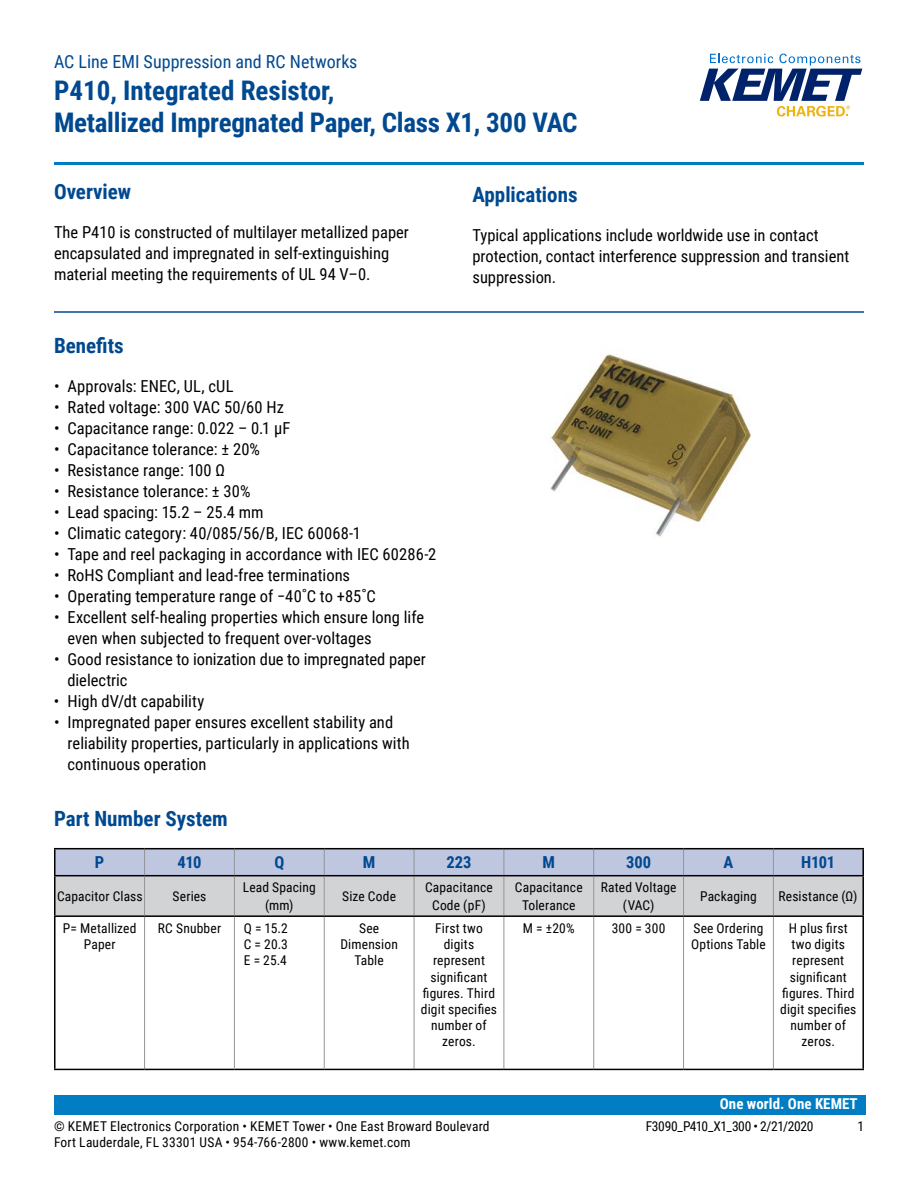
<style>
.page{position:relative;width:918px;height:1188px;background:#fff}
.page>*{position:absolute;margin:0;border:0;box-sizing:border-box;transform-origin:0 0}
.t1{font:700 27px/32.4px "Roboto Condensed";letter-spacing:-.01em;color:#004990}
.t2{font:700 21px "Roboto Condensed";color:#004990}
.t3{font:18px "Roboto Condensed";color:#004990}
.t4{font:16.5px/21px "Roboto Condensed";color:#000}
.t5{font:700 16.5px "Roboto Condensed";letter-spacing:-.015em;color:#004990}
.t6{font:700 15px "Roboto Condensed";color:#fff}
.t7{font:13.5px/16.2px "Roboto Condensed";letter-spacing:.01em;color:#000;text-align:center}
.t8{font:13.5px "Roboto Condensed";letter-spacing:-.025em;color:#000}
</style>
<div class="page">
<svg style="left:700px;top:54px;width:162px;height:63px"></svg>
<hr style="left:54px;top:162px;width:810px;height:3px;background:#007dc3">
<div style="left:54px;top:1095px;width:811px;height:20px;background:#007dc3"></div>
<hr style="left:54px;top:311px;width:810px;height:2px;background:#004990">
<svg style="left:56px;top:849px;width:806px;height:66px"></svg>
<hr style="left:144px;top:876px;width:1px;height:39px;background:#939598">
<hr style="left:234px;top:876px;width:1px;height:39px;background:#939598">
<hr style="left:324px;top:876px;width:1px;height:39px;background:#939598">
<hr style="left:414px;top:876px;width:1px;height:39px;background:#939598">
<hr style="left:504px;top:876px;width:1px;height:39px;background:#939598">
<hr style="left:593px;top:876px;width:1px;height:39px;background:#939598">
<hr style="left:683px;top:876px;width:1px;height:39px;background:#939598">
<hr style="left:773px;top:876px;width:1px;height:39px;background:#939598">
<hr style="left:144px;top:917px;width:1px;height:152px;background:#939598">
<hr style="left:593px;top:917px;width:1px;height:152px;background:#939598">
<hr style="left:683px;top:917px;width:1px;height:152px;background:#939598">
<hr style="left:773px;top:917px;width:1px;height:152px;background:#939598">
<hr style="left:862px;top:849px;width:2px;height:26px;background:#000">
<hr style="left:54px;top:876px;width:2px;height:39px;background:#000">
<hr style="left:862px;top:876px;width:2px;height:39px;background:#000">
<hr style="left:54px;top:848px;width:91px;height:1px;background:#000">
<hr style="left:54px;top:849px;width:2px;height:26px;background:#000">
<hr style="left:145px;top:848px;width:89px;height:1px;background:#000">
<hr style="left:234px;top:848px;width:90px;height:1px;background:#000">
<hr style="left:324px;top:848px;width:90px;height:1px;background:#000">
<hr style="left:414px;top:848px;width:90px;height:1px;background:#000">
<hr style="left:504px;top:848px;width:90px;height:1px;background:#000">
<hr style="left:594px;top:848px;width:90px;height:1px;background:#000">
<hr style="left:684px;top:848px;width:89px;height:1px;background:#000">
<hr style="left:773px;top:848px;width:91px;height:1px;background:#000">
<hr style="left:54px;top:875px;width:91px;height:1px;background:#000">
<hr style="left:145px;top:875px;width:89px;height:1px;background:#000">
<hr style="left:234px;top:875px;width:90px;height:1px;background:#000">
<hr style="left:324px;top:875px;width:90px;height:1px;background:#000">
<hr style="left:414px;top:875px;width:90px;height:1px;background:#000">
<hr style="left:504px;top:875px;width:90px;height:1px;background:#000">
<hr style="left:594px;top:875px;width:90px;height:1px;background:#000">
<hr style="left:684px;top:875px;width:89px;height:1px;background:#000">
<hr style="left:773px;top:875px;width:91px;height:1px;background:#000">
<hr style="left:414px;top:917px;width:1px;height:152px;background:#939598">
<hr style="left:504px;top:917px;width:1px;height:152px;background:#939598">
<hr style="left:54px;top:915px;width:91px;height:2px;background:#000">
<hr style="left:54px;top:917px;width:2px;height:152px;background:#000">
<hr style="left:145px;top:915px;width:89px;height:2px;background:#000">
<hr style="left:324px;top:915px;width:90px;height:2px;background:#000">
<hr style="left:414px;top:915px;width:90px;height:2px;background:#000">
<hr style="left:504px;top:915px;width:90px;height:2px;background:#000">
<hr style="left:594px;top:915px;width:90px;height:2px;background:#000">
<hr style="left:684px;top:915px;width:89px;height:2px;background:#000">
<hr style="left:773px;top:915px;width:91px;height:2px;background:#000">
<hr style="left:862px;top:917px;width:2px;height:152px;background:#000">
<hr style="left:54px;top:1069px;width:91px;height:1px;background:#000">
<hr style="left:145px;top:1069px;width:89px;height:1px;background:#000">
<hr style="left:324px;top:1069px;width:90px;height:1px;background:#000">
<hr style="left:414px;top:1069px;width:90px;height:1px;background:#000">
<hr style="left:504px;top:1069px;width:90px;height:1px;background:#000">
<hr style="left:594px;top:1069px;width:90px;height:1px;background:#000">
<hr style="left:684px;top:1069px;width:89px;height:1px;background:#000">
<hr style="left:773px;top:1069px;width:91px;height:1px;background:#000">
<hr style="left:234px;top:915px;width:90px;height:2px;background:#000">
<hr style="left:234px;top:1069px;width:90px;height:1px;background:#000">
<hr style="left:234px;top:917px;width:1px;height:152px;background:#939598">
<hr style="left:324px;top:917px;width:1px;height:152px;background:#939598">
<img style="left:550px;top:353px;width:201px;height:184px">
<p class="t3" style="left:54px;top:48px;width:305px">AC Line EMI Suppression and RC Networks</p>
<h1 class="t1" style="left:54px;top:73px;width:525px">P410, Integrated Resistor,<br>Metallized Impregnated Paper, Class X1, 300 VAC</h1>
<p class="t2" style="left:54px;top:177px;width:79px">Overview</p>
<p class="t4" style="left:54px;top:221px;width:356px">The P410 is constructed of multilayer metallized paper encapsulated and impregnated in self-extinguishing material meeting the requirements of UL 94 V–0.</p>
<p class="t2" style="left:54px;top:331px;width:71px">Benefits</p>
<p class="t4" style="left:54px;top:375px;width:181px">• Approvals: ENEC, UL, cUL</p>
<p class="t4" style="left:54px;top:396px;width:231px">• Rated voltage: 300 VAC 50/60 Hz</p>
<p class="t4" style="left:54px;top:417px;width:238px">• Capacitance range: 0.022 – 0.1 µF</p>
<p class="t4" style="left:54px;top:438px;width:208px">• Capacitance tolerance: ± 20%</p>
<p class="t4" style="left:54px;top:459px;width:173px">• Resistance range: 100 Ω</p>
<p class="t4" style="left:54px;top:480px;width:198px">• Resistance tolerance: ± 30%</p>
<p class="t4" style="left:54px;top:501px;width:211px">• Lead spacing: 15.2 – 25.4 mm</p>
<p class="t4" style="left:54px;top:522px;width:308px">• Climatic category: 40/085/56/B, IEC 60068-1</p>
<p class="t4" style="left:54px;top:543px;width:384px">• Tape and reel packaging in accordance with IEC 60286-2</p>
<p class="t4" style="left:54px;top:564px;width:298px">• RoHS Compliant and lead-free terminations</p>
<p class="t4" style="left:54px;top:585px;width:323px">• Operating temperature range of −40˚C to +85˚C</p>
<p class="t4" style="left:67px;top:606px;width:358px;text-indent:-13px">• Excellent self-healing properties which ensure long life even when subjected to frequent over-voltages</p>
<p class="t4" style="left:67px;top:648px;width:360px;text-indent:-13px">• Good resistance to ionization due to impregnated paper dielectric</p>
<p class="t4" style="left:54px;top:690px;width:152px">• High dV/dt capability</p>
<p class="t4" style="left:67px;top:711px;width:344px;text-indent:-13px">• Impregnated paper ensures excellent stability and reliability properties, particularly in applications with continuous operation</p>
<p class="t2" style="left:472px;top:179px;width:107px">Applications</p>
<p class="t4" style="left:472px;top:224px;width:378px">Typical applications include worldwide use in contact protection, contact interference suppression and transient suppression.</p>
<p class="t2" style="left:54px;top:804px;width:175px">Part Number System</p>
<p class="t5" style="left:95px;top:851px;width:11px">P</p>
<p class="t5" style="left:178px;top:851px;width:25px">410</p>
<p class="t5" style="left:274px;top:851px;width:11px">Q</p>
<p class="t5" style="left:363px;top:851px;width:14px">M</p>
<p class="t5" style="left:446px;top:851px;width:27px">223</p>
<p class="t5" style="left:543px;top:851px;width:14px">M</p>
<p class="t5" style="left:626px;top:851px;width:27px">300</p>
<p class="t5" style="left:724px;top:851px;width:11px">A</p>
<p class="t5" style="left:801px;top:851px;width:36px">H101</p>
<p class="t7" style="left:57px;top:888px;width:87px">Capacitor Class</p>
<p class="t7" style="left:173px;top:888px;width:35px">Series</p>
<p class="t7" style="left:243px;top:878px;width:75px;line-height:18px">Lead Spacing (mm)</p>
<p class="t7" style="left:342px;top:888px;width:55px">Size Code</p>
<p class="t7" style="left:425px;top:878px;width:69px;line-height:18px">Capacitance<br>Code (pF)</p>
<p class="t7" style="left:515px;top:878px;width:69px;line-height:18px">Capacitance<br>Tolerance</p>
<p class="t7" style="left:601px;top:878px;width:77px;line-height:18px">Rated Voltage (VAC)</p>
<p class="t7" style="left:700px;top:888px;width:58px">Packaging</p>
<p class="t7" style="left:779px;top:888px;width:80px">Resistance (Ω)</p>
<p class="t7" style="left:63px;top:920px;width:75px">P= Metallized<br>Paper</p>
<p class="t7" style="left:158px;top:920px;width:65px">RC Snubber</p>
<p class="t7" style="left:244px;top:920px;width:46px;text-align:justify">Q = 15.2<br>C = 20.3<br>E = 25.4</p>
<p class="t7" style="left:340px;top:920px;width:59px">See<br>Dimension<br>Table</p>
<p class="t7" style="left:421px;top:920px;width:78px">First two digits represent significant figures. Third digit specifies number of zeros.</p>
<p class="t7" style="left:523px;top:920px;width:53px">M = ±20%</p>
<p class="t7" style="left:612px;top:920px;width:55px">300 = 300</p>
<p class="t7" style="left:691px;top:920px;width:76px;text-align:left">See Ordering<br>Options Table</p>
<p class="t7" style="left:780px;top:920px;width:78px">H plus first two digits represent significant figures. Third digit specifies number of zeros.</p>
<p class="t6" style="left:720px;top:1093px;width:139px">One world. One KEMET</p>
<p class="t7" style="left:54px;top:1117px;width:437px">© KEMET Electronics Corporation • KEMET Tower • One East Broward Boulevard</p>
<p class="t8" style="left:646px;top:1116px;width:169px">F3090_P410_X1_300 • 2/21/2020</p>
<p class="t7" style="left:857px;top:1117px;width:8px">1</p>
<p class="t7" style="left:54px;top:1133px;width:358px">Fort Lauderdale, FL 33301 USA • 954-766-2800 • www.kemet.com</p>
</div>
